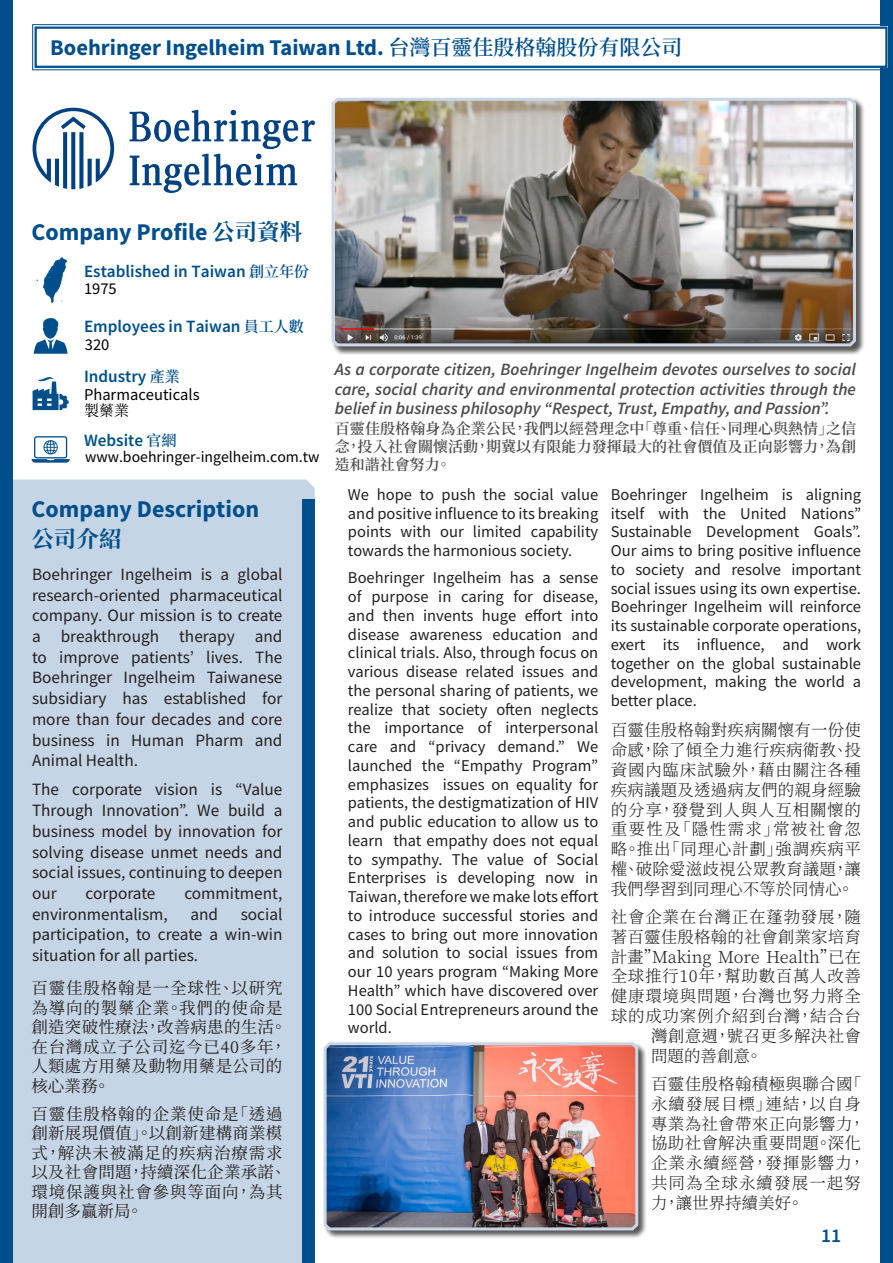
<style>
.page{position:relative;width:893px;height:1263px;background:#fff}
.page>*{position:absolute;margin:0;border:0;box-sizing:border-box;transform-origin:0 0}
.Einleitung{font:700 24px "Source Sans Pro";color:#004f8c}
.t1{font:700 22.5px "Source Sans Pro";color:#004f8c}
.Einleitung-2{font:700 22.5px "Source Han Serif TC";color:#004f8c}
.t2{font:600 19.5px "Source Sans Pro";color:#004f8c}
.Company_Description{font:17.25px/20.7px "Source Sans Pro";color:#231f20;text-align:justify}
.Teaser_Grey_English{font:italic 600 17.25px/19.5px "Source Sans Pro";color:#4b4c4d;text-align:justify}
.Einleitung-3{font:600 17.25px "Source Sans Pro";color:#004f8c}
.Main_Text_English{font:16.5px/18.8px "Source Sans Pro";color:#231f20;text-align:justify}
.Main_Text_Chinese{font:300 16.5px/19.8px "Source Han Serif TC";letter-spacing:.02em;color:#231f20;text-align:justify}
.Company_Description-2{font:16.5px/19.5px "Source Han Serif TC";letter-spacing:.04em;color:#231f20}
.Main_Text_Chinese-2{font:300 16.5px "Source Han Serif TC";letter-spacing:.05em;color:#231f20}
.Main_Text_Chinese-3{font:300 16.5px "Source Han Serif TC";color:#231f20}
.Einleitung-4{font:16.5px "Source Sans Pro";color:#000}
.Main_Text_Chinese-4{font:300 16.5px "Source Han Serif TC";letter-spacing:.04em;color:#231f20}
.Einleitung-5{font:15.75px "Source Sans Pro";color:#000}
.Teaser_Grey_Chinese{font:600 15px/18px "Source Han Serif TC";letter-spacing:.005em;color:#4b4c4d;text-align:justify}
.Einleitung-6{font:15px "Source Han Serif TC";color:#000}
.s1{font-family:"Source Han Serif TC";font-weight:600;font-size:21px}
.s2{font-family:"Source Han Serif TC";font-size:22.5px}
.s3{font-family:"Source Han Serif TC";font-size:15px}
</style>
<div class="page">
<div style="left:880px;top:0;width:13px;height:1263px;background:#004f8c"></div>
<div style="left:0;top:479px;width:315px;height:784px;background:#c5d5e5"></div>
<div style="left:302px;top:500px;width:13px;height:763px;background:#004f8c"></div>
<div style="left:1px;top:0;width:12px;height:1263px;background:#004f8c"></div>
<svg style="left:33px;top:108px;width:81px;height:81px"></svg>
<svg style="left:129px;top:110px;width:186px;height:83px"></svg>
<svg style="left:32px;top:24px;width:856px;height:47px"></svg>
<div style="left:35px;top:27px;width:852px;height:41px;border:2px solid #004f8c"></div>
<div style="left:331px;top:98px;width:534px;height:257px;background:#231f20;opacity:.75"></div>
<img style="left:331px;top:97px;width:526px;height:251px">
<svg style="left:35px;top:257px;width:33px;height:46px"></svg>
<svg style="left:34px;top:318px;width:34px;height:36px"></svg>
<svg style="left:33px;top:377px;width:36px;height:33px"></svg>
<svg style="left:31px;top:436px;width:39px;height:27px"></svg>
<div style="left:323px;top:1042px;width:324px;height:198px;background:#231f20;opacity:.75"></div>
<img style="left:323px;top:1042px;width:317px;height:190px">
<p class="t1" style="left:50px;top:32px;width:634px">Boehringer Ingelheim Taiwan Ltd. <span class="s1">台灣百靈佳殷格翰股份有限公司</span></p>
<p class="Einleitung" style="left:31px;top:215px;width:272px">Company Profile <span class="s2">公司資料</span></p>
<p class="Einleitung-3" style="left:84px;top:260px;width:226px">Established in Taiwan <span class="s3">創立年份</span></p>
<p class="Einleitung-4" style="left:84px;top:278px;width:34px">1975</p>
<p class="Einleitung-3" style="left:84px;top:315px;width:221px">Employees in Taiwan <span class="s3">員工人數</span></p>
<p class="Einleitung-4" style="left:85px;top:334px;width:26px">320</p>
<p class="Einleitung-3" style="left:84px;top:364px;width:97px">Industry <span class="s3">產業</span></p>
<p class="Einleitung-4" style="left:84px;top:383px;width:117px">Pharmaceuticals</p>
<p class="Einleitung-6" style="left:84px;top:402px;width:46px">製藥業</p>
<p class="Einleitung-3" style="left:84px;top:429px;width:94px">Website <span class="s3">官網</span></p>
<p class="Einleitung-5" style="left:85px;top:447px;width:236px">www.boehringer-ingelheim.com.tw</p>
<p class="Einleitung" style="left:31px;top:493px;width:229px">Company Description</p>
<p class="Einleitung-2" style="left:31px;top:526px;width:92px">公司介紹</p>
<p class="Company_Description" style="left:32px;top:564px;width:252px">Boehringer Ingelheim is a global research-oriented pharmaceutical company. Our mission is to create a breakthrough therapy and to improve patients’ lives. The Boehringer Ingelheim Taiwanese subsidiary has established for more than four decades and core business in Human Pharm and Animal Health.</p>
<p class="Company_Description" style="left:32px;top:779px;width:252px">The corporate vision is “Value Through Innovation”. We build a business model by innovation for solving disease unmet needs and social issues, continuing to deepen our</p>
<p class="Company_Description" style="left:86px;top:883px;width:71px">corporate</p>
<p class="Company_Description" style="left:184px;top:883px;width:100px">commitment,</p>
<p class="Company_Description" style="left:32px;top:903px;width:137px">environmentalism,</p>
<p class="Company_Description" style="left:190px;top:903px;width:29px">and</p>
<p class="Company_Description" style="left:32px;top:903px;width:252px;text-indent:209px">social participation, to create a win-win situation for all parties.</p>
<p class="Company_Description-2" style="left:31px;top:978px;width:257px">百靈佳殷格翰是一全球性、以研究為導向的製藥企業。我們的使命是創造突破性療法，改善病患的生活。在台灣成立子公司迄今已40多年，人類處方用藥及動物用藥是公司的核心業務。</p>
<p class="Company_Description-2" style="left:31px;top:1104px;width:257px">百靈佳殷格翰的企業使命是「透過創新展現價值」。以創新建構商業模式，解決未被滿足的疾病治療需求以及社會問題，持續深化企業承諾、環境保護與社會參與等面向，為其開創多贏新局。</p>
<p class="Teaser_Grey_English" style="left:335px;top:359px;width:523px">As a corporate citizen, Boehringer Ingelheim devotes ourselves to social care, social charity and environmental protection activities through the belief in business philosophy “Respect, Trust, Empathy, and Passion”.</p>
<p class="Teaser_Grey_Chinese" style="left:335px;top:420px;width:523px">百靈佳殷格翰身為企業公民，我們以經營理念中「尊重、信任、同理心與熱情」之信念，投入社會關懷活動，期冀以有限能力發揮最大的社會價值及正向影響力，為創造和諧社會努力。</p>
<p class="Main_Text_English" style="left:348px;top:485px;width:252px">We hope to push the social value and positive influence to its breaking points with our limited capability towards the harmonious society.</p>
<p class="Main_Text_English" style="left:348px;top:568px;width:252px">Boehringer Ingelheim has a sense of purpose in caring for disease, and then invents huge effort into disease awareness education and clinical trials. Also, through focus on various disease related issues and the personal sharing of patients, we realize that society often neglects the importance of interpersonal care and “privacy demand.” We launched the “Empathy Program” emphasizes issues on equality for patients, the destigmatization of HIV and public education to allow us to learn that empathy does not equal to sympathy. The value of Social Enterprises is developing now in Taiwan, therefore we make lots effort to introduce successful stories and cases to bring out more innovation and solution to social issues from our 10 years program “Making More Health” which have discovered over 100 Social Entrepreneurs around the world.</p>
<p class="Main_Text_English" style="left:611px;top:485px;width:252px">Boehringer Ingelheim is aligning itself with the United Nations” Sustainable Development Goals”.<br>Our aims to bring positive influence to society and resolve important social issues using its own expertise.<br>Boehringer Ingelheim will reinforce its sustainable corporate operations, exert its influence, and work together on the global sustainable development, making the world a better place.</p>
<p class="Main_Text_Chinese" style="left:611px;top:721px;width:252px">百靈佳殷格翰對疾病關懷有一份使命感，除了傾全力進行疾病衛教、投資國內臨床試驗外，藉由關注各種疾病議題及透過病友們的親身經驗的分享，發覺到人與人互相關懷的重要性及「隱性需求」常被社會忽略。推出「同理心計劃」強調疾病平權、破除愛滋歧視公眾教育議題，讓我們學習到同理心不等於同情心。</p>
<p class="Main_Text_Chinese-2" style="left:611px;top:908px;width:252px">社會企業在台灣正在蓬勃發展，隨</p>
<p class="Main_Text_Chinese" style="left:611px;top:927px;width:252px">著百靈佳殷格翰的社會創業家培育</p>
<p class="Main_Text_Chinese-3" style="left:611px;top:947px;width:252px">計畫”Making More Health”已在</p>
<p class="Main_Text_Chinese-4" style="left:611px;top:967px;width:252px">全球推行10年，幫助數百萬人改善</p>
<p class="Main_Text_Chinese-2" style="left:611px;top:987px;width:252px">健康環境與問題，台灣也努力將全</p>
<p class="Main_Text_Chinese-2" style="left:611px;top:1007px;width:252px">球的成功案例介紹到台灣，結合台</p>
<p class="Main_Text_Chinese" style="left:651px;top:1026px;width:212px">灣創意週，號召更多解決社會</p>
<p class="Main_Text_Chinese" style="left:651px;top:1046px;width:113px">問題的善創意。</p>
<p class="Main_Text_Chinese" style="left:651px;top:1074px;width:216px;text-align:left">百靈佳殷格翰積極與聯合國「永續發展目標」連結，以自身專業為社會帶來正向影響力，協助社會解決重要問題。深化企業永續經營，發揮影響力，共同為全球永續發展一起努力，讓世界持續美好。</p>
<p class="t2" style="left:821px;top:1223px;width:21px">11</p>
</div>
